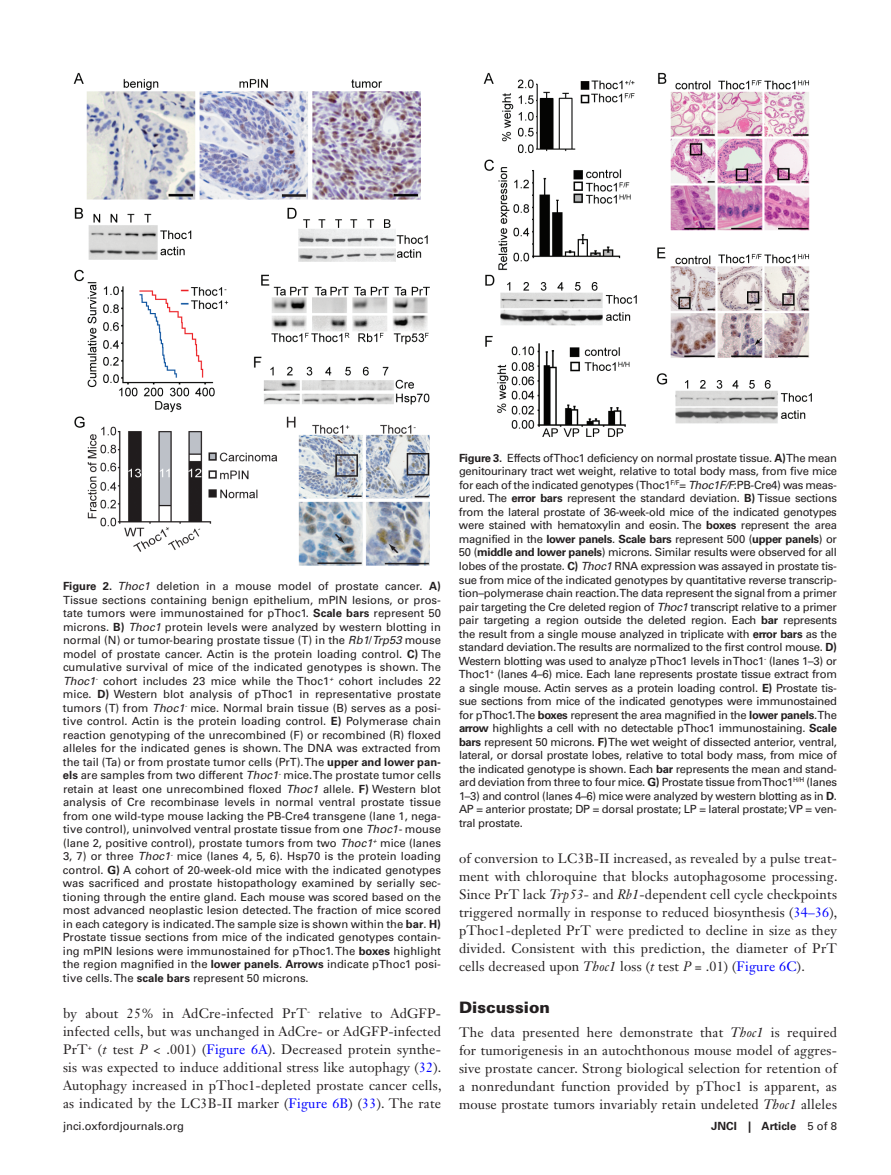
<style>
.page{position:relative;width:891px;height:1175px;background:#fff}
.page>*{position:absolute;margin:0;border:0;box-sizing:border-box;transform-origin:0 0}
.t1{font:900 15.75px "Univers LT Std";color:#231f20}
.t2{font:13.5px/18px "Janson Text LT Std";letter-spacing:.015em;color:#231f20;text-align:justify}
.t3{font:11.25px/13.5px "Univers LT Std";color:#231f20;text-align:justify}
.t4{font:700 11.25px "Univers LT Std";color:#231f20}
.s1{font-weight:700}
.s2{font-style:italic}
.s3{color:#00f}
.s4{font-weight:400}
</style>
<div class="page">
<img style="left:74px;top:72px;width:356px;height:494px">
<img style="left:483px;top:72px;width:329px;height:365px">
<p class="t3" style="left:63px;top:579px;width:380px"><span class="s1">Figure 2.</span> <span class="s2">Thoc1</span> deletion in a mouse model of prostate cancer. <span class="s1">A)<br></span>Tissue sections containing benign epithelium, mPIN lesions, or pros&shy;tate tumors were immunostained for pThoc1. <span class="s1">Scale bars</span> represent 50 microns. <span class="s1">B)</span> <span class="s2">Thoc1</span> protein levels were analyzed by western blotting in normal (N) or tumor-bearing prostate tissue (T) in the <span class="s2">Rb1</span>/<span class="s2">Trp53</span> mouse model of prostate cancer. Actin is the protein loading control. <span class="s1">C)</span> The cumulative survival of mice of the indicated genotypes is shown. The <span class="s2">Thoc1</span><sup>-</sup> cohort includes 23 mice while the Thoc1<sup>+</sup> cohort includes 22 mice. <span class="s1">D)</span> Western blot analysis of pThoc1 in representative prostate tumors (T) from <span class="s2">Thoc1</span><sup>-</sup> mice. Normal brain tissue (B) serves as a posi&shy;tive control. Actin is the protein loading control. <span class="s1">E)</span> Polymerase chain reaction genotyping of the unrecombined (F) or recombined (R) floxed alleles for the indicated genes is shown. The DNA was extracted from the tail (Ta) or from prostate tumor cells (PrT). The <span class="s1">upper and lower pan&shy;els</span> are samples from two different <span class="s2">Thoc1</span><sup>-</sup> mice. The prostate tumor cells retain at least one unrecombined floxed <span class="s2">Thoc1</span> allele. <span class="s1">F)</span> Western blot analysis of Cre recombinase levels in normal ventral prostate tissue from one wild-type mouse lacking the PB-Cre4 transgene (lane 1, nega&shy;tive control), uninvolved ventral prostate tissue from one <span class="s2">Thoc1-</span> mouse (lane 2, positive control), prostate tumors from two <span class="s2">Thoc1</span><sup>+</sup> mice (lanes 3, 7) or three <span class="s2">Thoc1</span><sup>-</sup> mice (lanes 4, 5, 6). Hsp70 is the protein loading control. <span class="s1">G)</span> A cohort of 20-week-old mice with the indicated genotypes was sacrificed and prostate histopathology examined by serially sec&shy;tioning through the entire gland. Each mouse was scored based on the most advanced neoplastic lesion detected. The fraction of mice scored in each category is indicated. The sample size is shown within the <span class="s1">bar</span>. <span class="s1">H)<br></span>Prostate tissue sections from mice of the indicated genotypes contain&shy;ing mPIN lesions were immunostained for pThoc1. The <span class="s1">boxes</span> highlight the region magnified in the <span class="s1">lower panels</span>. <span class="s1">Arrows</span> indicate pThoc1 posi&shy;tive cells. The <span class="s1">scale bars</span> represent 50 microns.</p>
<p class="t2" style="left:63px;top:1004px;width:380px">by about 25% in AdCre-infected PrT<sup>-</sup> relative to AdGFP&shy;infected cells, but was unchanged in AdCre- or AdGFP-infected PrT<sup>+</sup> (<span class="s2">t</span> test <span class="s2">P</span> &lt; .001) (<span class="s3">Figure 6A</span>). Decreased protein synthe&shy;sis was expected to induce additional stress like autophagy (<span class="s3">32</span>).<br>Autophagy increased in pThoc1-depleted prostate cancer cells, as indicated by the LC3B-II marker (<span class="s3">Figure 6B</span>) (<span class="s3">33</span>). The rate</p>
<p class="t3" style="left:459px;top:451px;width:380px"><span class="s1">Figure 3.</span> Effects of Thoc1 deficiency on normal prostate tissue. <span class="s1">A)</span> The mean genitourinary tract wet weight, relative to total body mass, from five mice for each of the indicated genotypes (Thoc1<sup>F/F</sup>= <span class="s2">Thoc1F/F</span>:PB-Cre4) was meas&shy;ured. The <span class="s1">error bars</span> represent the standard deviation. <span class="s1">B)</span> Tissue sections from the lateral prostate of 36-week-old mice of the indicated genotypes were stained with hematoxylin and eosin. The <span class="s1">boxes</span> represent the area magnified in the <span class="s1">lower panels</span>. <span class="s1">Scale bars</span> represent 500 (<span class="s1">upper panels</span>) or 50 (<span class="s1">middle and lower panels</span>) microns. Similar results were observed for all lobes of the prostate. <span class="s1">C)</span> <span class="s2">Thoc1</span> RNA expression was assayed in prostate tis&shy;sue from mice of the indicated genotypes by quantitative reverse transcrip&shy;tion–polymerase chain reaction. The data represent the signal from a primer pair targeting the Cre deleted region of <span class="s2">Thoc1</span> transcript relative to a primer pair targeting a region outside the deleted region. Each <span class="s1">bar</span> represents the result from a single mouse analyzed in triplicate with <span class="s1">error bars</span> as the standard deviation. The results are normalized to the first control mouse. <span class="s1">D)<br></span>Western blotting was used to analyze pThoc1 levels in Thoc1<sup>-</sup> (lanes 1–3) or Thoc1<sup>+</sup> (lanes 4–6) mice. Each lane represents prostate tissue extract from a single mouse. Actin serves as a protein loading control. <span class="s1">E)</span> Prostate tis&shy;sue sections from mice of the indicated genotypes were immunostained for pThoc1. The <span class="s1">boxes</span> represent the area magnified in the <span class="s1">lower panels</span>. The <span class="s1">arrow</span> highlights a cell with no detectable pThoc1 immunostaining. <span class="s1">Scale bars</span> represent 50 microns. <span class="s1">F)</span> The wet weight of dissected anterior, ventral, lateral, or dorsal prostate lobes, relative to total body mass, from mice of the indicated genotype is shown. Each <span class="s1">bar</span> represents the mean and stand&shy;ard deviation from three to four mice. <span class="s1">G)</span> Prostate tissue from Thoc1<sup>H/H</sup> (lanes 1–3) and control (lanes 4–6) mice were analyzed by western blotting as in <span class="s1">D</span>.<br>AP = anterior prostate; DP = dorsal prostate; LP = lateral prostate; VP = ven&shy;tral prostate.</p>
<p class="t2" style="left:459px;top:849px;width:380px">of conversion to LC3B-II increased, as revealed by a pulse treat&shy;ment with chloroquine that blocks autophagosome processing.<br>Since PrT lack <span class="s2">Trp53-</span> and <span class="s2">Rb1</span>-dependent cell cycle checkpoints triggered normally in response to reduced biosynthesis (<span class="s3">34–36</span>), pThoc1-depleted PrT were predicted to decline in size as they divided. Consistent with this prediction, the diameter of PrT cells decreased upon <span class="s2">Thoc1</span> loss (<span class="s2">t</span> test <span class="s2">P</span> = .01) (<span class="s3">Figure 6C</span>).</p>
<h1 class="t1" style="left:459px;top:997px;width:93px">Discussion</h1>
<p class="t2" style="left:459px;top:1023px;width:380px">The data presented here demonstrate that <span class="s2">Thoc1</span> is required for tumorigenesis in an autochthonous mouse model of aggres&shy;sive prostate cancer. Strong biological selection for retention of a nonredundant function provided by pThoc1 is apparent, as mouse prostate tumors invariably retain undeleted <span class="s2">Thoc1</span> alleles</p>
<p class="t3" style="left:63px;top:1119px;width:123px">jnci.oxfordjournals.org</p>
<p class="t4" style="left:711px;top:1119px;width:127px">JNCI | Article <span class="s4">5 of 8</span></p>
</div>
